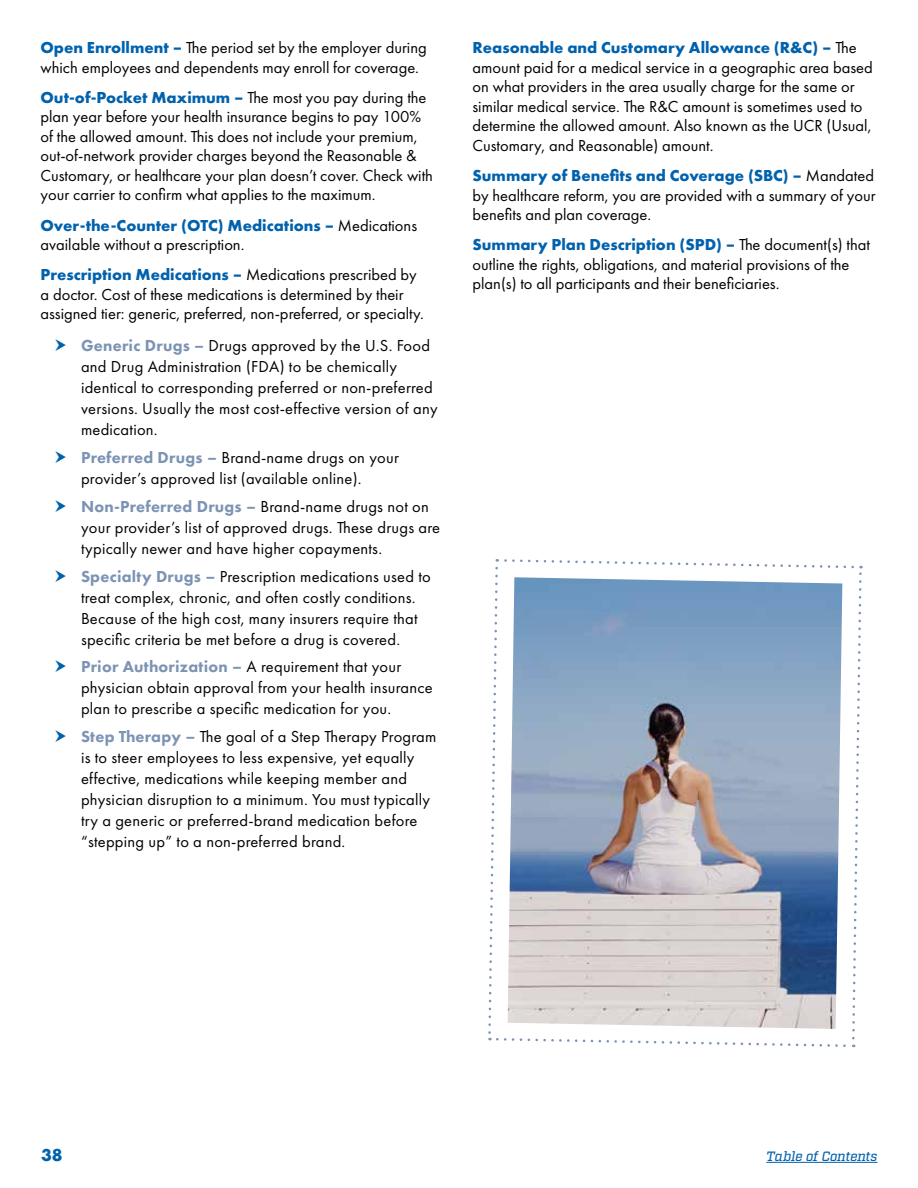
<style>
.page{position:relative;width:918px;height:1188px;background:#fff}
.page>*{position:absolute;margin:0;border:0;box-sizing:border-box;transform-origin:0 0}
.t1{font:700 18px "Futura PT";color:#0061ad}
.t2{font:16.5px/19.5px "Futura PT";color:#000}
.t3{font:italic 500 13.5px "Factoria";letter-spacing:-.01em;color:#0061ad}
.s1{font-weight:700;color:#0061ad}
.s2{font-weight:800;color:#7c93b4}
</style>
<div class="page">
<hr style="left:766px;top:1162px;width:111px;height:1px;background:#0061ad">
<svg style="left:488px;top:559px;width:375px;height:489px"></svg>
<img style="left:508px;top:577px;width:334px;height:452px">
<p class="t2" style="left:40px;top:38px;width:388px"><span class="s1">Open Enrollment –</span> The period set by the employer during which employees and dependents may enroll for coverage.</p>
<p class="t2" style="left:40px;top:88px;width:394px"><span class="s1">Out-of-Pocket Maximum –</span> The most you pay during the plan year before your health insurance begins to pay 100% of the allowed amount. This does not include your premium, out-of-network provider charges beyond the Reasonable &amp; Customary, or healthcare your plan doesn’t cover. Check with your carrier to confirm what applies to the maximum.</p>
<p class="t2" style="left:40px;top:215px;width:378px"><span class="s1">Over-the-Counter (OTC) Medications –</span> Medications available without a prescription.</p>
<p class="t2" style="left:40px;top:265px;width:385px"><span class="s1">Prescription Medications –</span> Medications prescribed by a doctor. Cost of these medications is determined by their assigned tier: generic, preferred, non-preferred, or specialty.</p>
<p class="t2" style="left:81px;top:335px;width:358px;line-height:21px"><span class="s2">Generic Drugs –</span> Drugs approved by the U.S. Food and Drug Administration (FDA) to be chemically identical to corresponding preferred or non-preferred versions. Usually the most cost-effective version of any medication.</p>
<p class="t2" style="left:81px;top:447px;width:319px;line-height:21px"><span class="s2">Preferred Drugs –</span> Brand-name drugs on your provider’s approved list (available online).</p>
<p class="t2" style="left:81px;top:496px;width:361px;line-height:21px"><span class="s2">Non-Preferred Drugs –</span> Brand-name drugs not on your provider’s list of approved drugs. These drugs are typically newer and have higher copayments.</p>
<p class="t2" style="left:81px;top:566px;width:351px;line-height:21px"><span class="s2">Specialty Drugs –</span> Prescription medications used to treat complex, chronic, and often costly conditions.<br>Because of the high cost, many insurers require that specific criteria be met before a drug is covered.</p>
<p class="t2" style="left:81px;top:656px;width:353px;line-height:21px"><span class="s2">Prior Authorization –</span> A requirement that your physician obtain approval from your health insurance plan to prescribe a specific medication for you.</p>
<p class="t2" style="left:81px;top:726px;width:357px;line-height:21px"><span class="s2">Step Therapy –</span> The goal of a Step Therapy Program is to steer employees to less expensive, yet equally effective, medications while keeping member and physician disruption to a minimum. You must typically try a generic or preferred-brand medication before “stepping up” to a non-preferred brand.</p>
<p class="t2" style="left:473px;top:38px;width:402px"><span class="s1">Reasonable and Customary Allowance (R&amp;C) –</span> The amount paid for a medical service in a geographic area based on what providers in the area usually charge for the same or similar medical service. The R&amp;C amount is sometimes used to determine the allowed amount. Also known as the UCR (Usual, Customary, and Reasonable) amount.</p>
<p class="t2" style="left:473px;top:166px;width:405px;text-align:justify"><span class="s1">Summary of Benefits and Coverage (SBC) –</span> Mandated by healthcare reform, you are provided with a summary of your benefits and plan coverage.</p>
<p class="t2" style="left:473px;top:235px;width:399px"><span class="s1">Summary Plan Description (SPD) –</span> The document(s) that outline the rights, obligations, and material provisions of the plan(s) to all participants and their beneficiaries.</p>
<p class="t1" style="left:41px;top:1143px;width:23px">38</p>
<p class="t3" style="left:766px;top:1148px;width:113px">Table of Contents</p>
</div>
